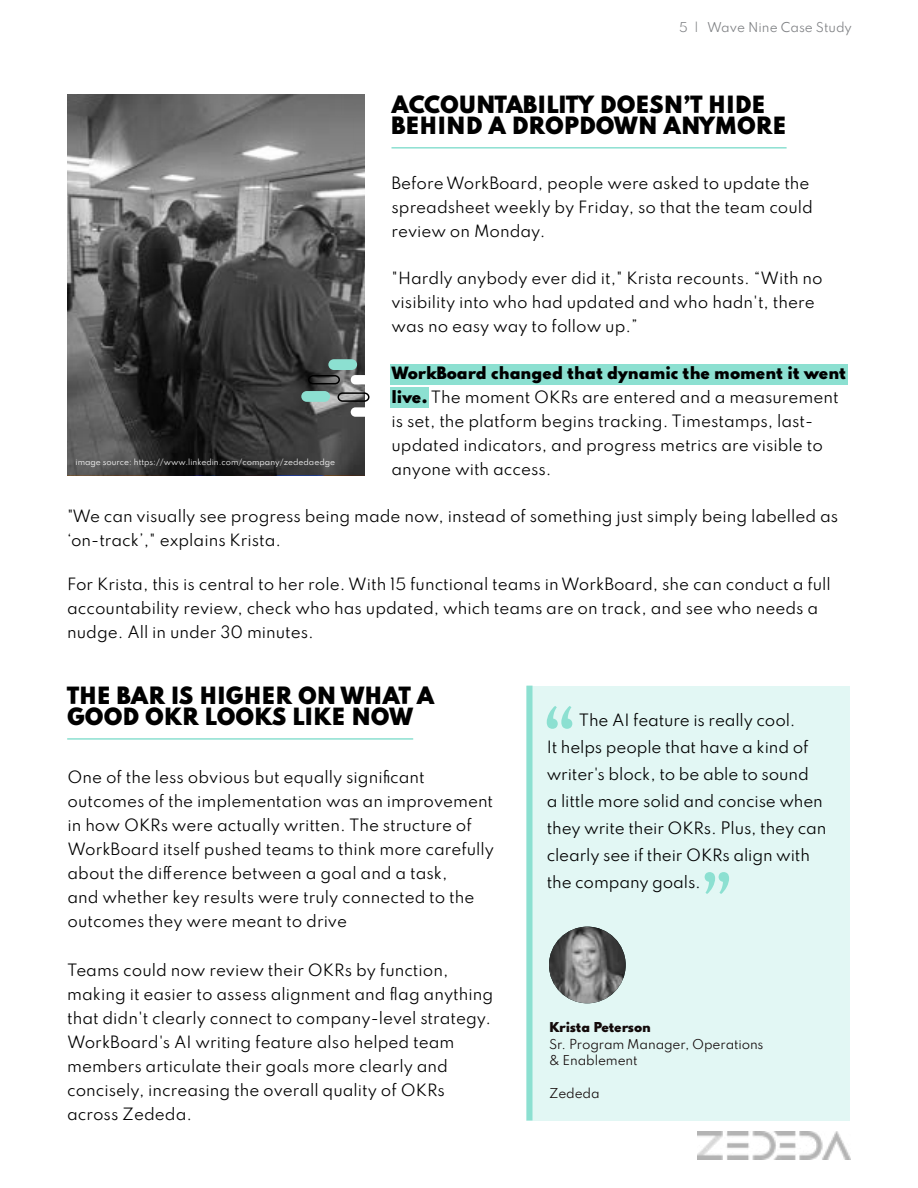
<style>
.page{position:relative;width:918px;height:1188px;background:#fff}
.page>*{position:absolute;margin:0;border:0;box-sizing:border-box;transform-origin:0 0}
.t1{font:900 21px/21px "Spartan";color:#000}
.t2{font:15px/24px "Spartan";color:#000}
.t3{font:12px/16.5px "Spartan";letter-spacing:-.01em;color:#130a0a}
.t4{font:12px "Spartan";color:#808285}
.t5{font:900 12px "Spartan";letter-spacing:-.01em;color:#130a0a}
.t6{font:7.5px "Spartan";color:#fff}
.s1{font-weight:900}
</style>
<div class="page">
<img style="left:67px;top:94px;width:297px;height:381px">
<div style="left:526px;top:686px;width:324px;height:434px;background:#e2f7f4"></div>
<svg style="left:547px;top:706px;width:25px;height:23px"></svg>
<svg style="left:705px;top:872px;width:24px;height:22px"></svg>
<div style="left:526px;top:686px;width:6px;height:434px;background:#8ce0d1"></div>
<img style="left:549px;top:927px;width:77px;height:76px">
<hr style="left:392px;top:147px;width:395px;height:2px;background:#8ce0d1">
<hr style="left:67px;top:738px;width:346px;height:2px;background:#8ce0d1">
<div style="left:390px;top:364px;width:458px;height:20px;background:#8ce0d1"></div>
<div style="left:390px;top:387px;width:38px;height:20px;background:#8ce0d1"></div>
<svg style="left:307px;top:374px;width:34px;height:11px"></svg>
<svg style="left:337px;top:392px;width:33px;height:11px"></svg>
<div style="left:351px;top:375px;width:27px;height:9px;background:#fff;border-radius:5px"></div>
<div style="left:351px;top:407px;width:27px;height:10px;background:#fff;border-radius:5px"></div>
<div style="left:329px;top:360px;width:27px;height:9px;background:#8ce0d1;border-radius:5px"></div>
<div style="left:328px;top:359px;width:29px;height:11px;border:2px solid #8ce0d1;border-radius:5px"></div>
<div style="left:302px;top:392px;width:27px;height:9px;background:#8ce0d1;border-radius:5px"></div>
<div style="left:301px;top:391px;width:29px;height:11px;border:2px solid #8ce0d1;border-radius:5px"></div>
<img style="left:698px;top:1132px;width:152px;height:28px">
<p class="t4" style="left:679px;top:18px;width:174px">5 | Wave Nine Case Study</p>
<h1 class="t1" style="left:392px;top:93px;width:397px">ACCOUNTABILITY DOESN’T HIDE<br>BEHIND A DROPDOWN ANYMORE</h1>
<p class="t6" style="left:76px;top:457px;width:261px">image source: https://www.linkedin.com/company/zededaedge</p>
<p class="t2" style="left:392px;top:170px;width:423px">Before WorkBoard, people were asked to update the spreadsheet weekly by Friday, so that the team could review on Monday.</p>
<p class="t2" style="left:392px;top:265px;width:433px">"Hardly anybody ever did it," Krista recounts. “With no visibility into who had updated and who hadn't, there was no easy way to follow up.”</p>
<p class="t2" style="left:392px;top:361px;width:456px"><span class="s1">WorkBoard changed that dynamic the moment it went live.</span> The moment OKRs are entered and a measurement is set, the platform begins tracking. Timestamps, last&shy;updated indicators, and progress metrics are visible to anyone with access.</p>
<p class="t2" style="left:67px;top:504px;width:773px">"We can visually see progress being made now, instead of something just simply being labelled as ‘on-track’," explains Krista.</p>
<p class="t2" style="left:67px;top:571px;width:765px">For Krista, this is central to her role. With 15 functional teams in WorkBoard, she can conduct a full accountability review, check who has updated, which teams are on track, and see who needs a nudge. All in under 30 minutes.</p>
<h1 class="t1" style="left:67px;top:684px;width:369px">THE BAR IS HIGHER ON WHAT A<br>GOOD OKR LOOKS LIKE NOW</h1>
<p class="t2" style="left:68px;top:765px;width:428px">One of the less obvious but equally significant outcomes of the implementation was an improvement in how OKRs were actually written. The structure of WorkBoard itself pushed teams to think more carefully about the difference between a goal and a task,<br>and whether key results were truly connected to the outcomes they were meant to drive</p>
<p class="t2" style="left:67px;top:958px;width:428px">Teams could now review their OKRs by function, making it easier to assess alignment and flag anything that didn't clearly connect to company-level strategy.<br>WorkBoard's AI writing feature also helped team members articulate their goals more clearly and concisely, increasing the overall quality of OKRs across Zededa.</p>
<p class="t2" style="left:547px;top:706px;width:281px;line-height:27px;text-indent:32px">The AI feature is really cool.<br>It helps people that have a kind of writer's block, to be able to sound<br>a little more solid and concise when they write their OKRs. Plus, they can clearly see if their OKRs align with the company goals.</p>
<p class="t5" style="left:549px;top:1018px;width:103px">Krista Peterson</p>
<p class="t3" style="left:549px;top:1035px;width:216px">Sr. Program Manager, Operations &amp; Enablement</p>
<p class="t3" style="left:549px;top:1085px;width:52px">Zededa</p>
</div>
